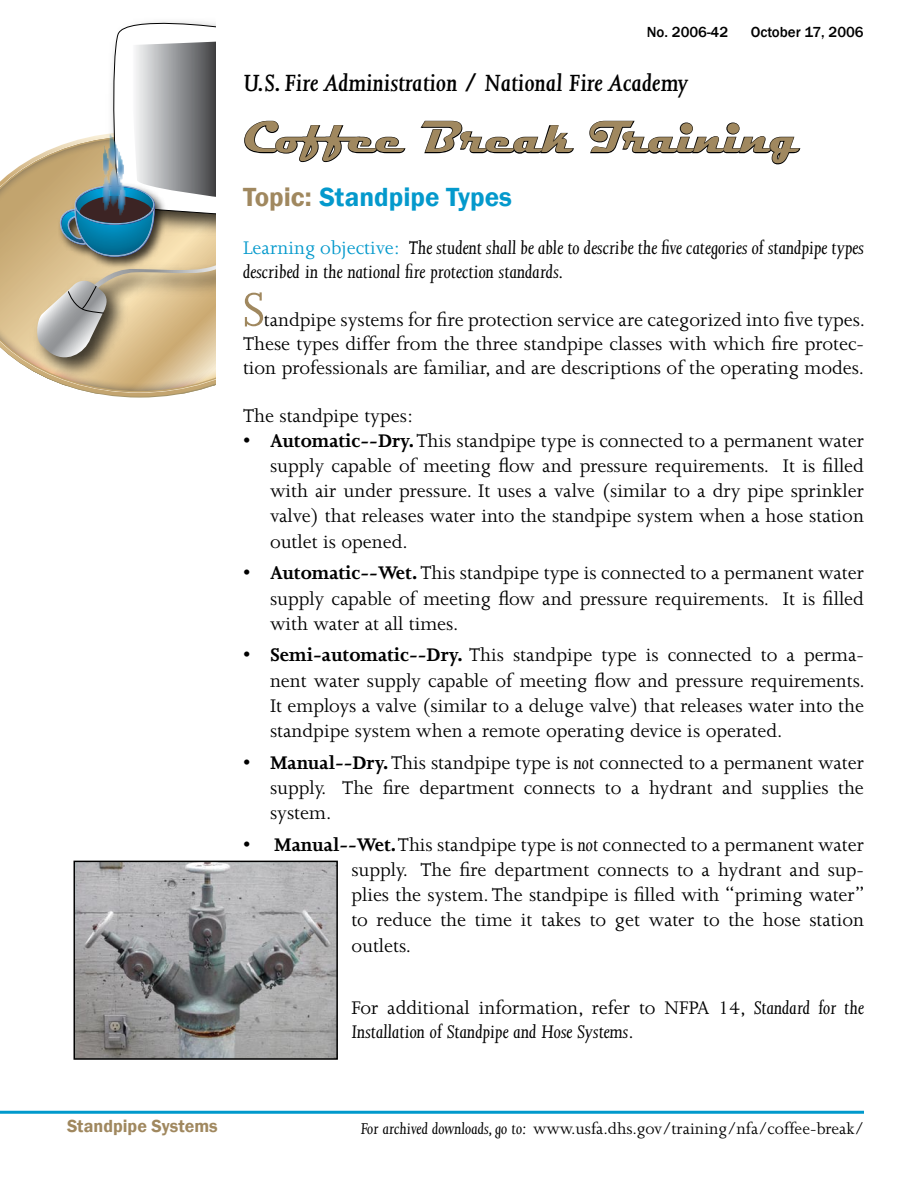
<style>
.page{position:relative;width:918px;height:1188px;background:#fff}
.page>*{position:absolute;margin:0;border:0;box-sizing:border-box;transform-origin:0 0}
.Body_text_14pt{font:54px "Joanna MT Std";color:#a0885f}
.Body_text{font:700 45px "Magneto";color:#a0885f}
.Body_text-2{font:italic 600 27px "Joanna MT Std";color:#000}
.Topic{font:600 27px "Franklin Gothic";color:#0499cc}
.bullet_list_14pt{font:21px/25.2px "Joanna MT Std";color:#000;text-align:justify}
.Body_text_14pt-2{font:italic 21px/24px "Joanna MT Std";color:#000}
.Body_text_14pt-3{font:21px/24px "Joanna MT Std";color:#000;text-align:justify}
.Body_text-3{font:18px "Joanna MT Std";color:#000}
.t1{font:600 18px "Franklin Gothic";color:#a0885f}
.t2{font:500 15px "Franklin Gothic";color:#000}
.s1{color:#a0885f}
.s2{font-style:normal;color:#0499cc}
.s3{font-weight:700}
.s4{font-style:italic}
.s5{font-style:normal}
</style>
<div class="page">
<svg style="left:0;top:157px;width:110px;height:235px"></svg>
<svg style="left:110px;top:386px;width:102px;height:12px"></svg>
<img style="left:26px;top:247px;width:190px;height:139px">
<svg style="left:35px;top:21px;width:181px;height:343px"></svg>
<img style="left:57px;top:100px;width:14px;height:156px">
<img style="left:71px;top:105px;width:100px;height:157px">
<img style="left:62px;top:88px;width:106px;height:164px">
<hr style="left:0;top:1111px;width:864px;height:3px;background:#09c">
<svg style="left:244px;top:120px;width:162px;height:43px"></svg>
<svg style="left:420px;top:120px;width:154px;height:34px"></svg>
<svg style="left:589px;top:120px;width:212px;height:45px"></svg>
<img style="left:77px;top:864px;width:258px;height:193px">
<div style="left:74px;top:861px;width:264px;height:199px;border:2px solid #000"></div>
<p class="t2" style="left:647px;top:22px;width:83px">No. 2006-42</p>
<p class="t2" style="left:751px;top:22px;width:115px">October 17, 2006</p>
<p class="Body_text-2" style="left:243px;top:69px;width:447px">U.S. Fire Administration / National Fire Academy</p>
<p class="Body_text" style="left:243px;top:112px;width:558px">Coffee Break Training</p>
<p class="Topic" style="left:243px;top:180px;width:270px"><span class="s1">Topic:</span> Standpipe Types</p>
<p class="Body_text_14pt-2" style="left:243px;top:235px;width:622px"><span class="s2">Learning objective:</span> The student shall be able to describe the five categories of standpipe types described in the national fire protection standards.</p>
<p class="Body_text_14pt" style="left:243px;top:281px;width:23px">S</p>
<p class="Body_text_14pt-3" style="left:243px;top:308px;width:623px;text-indent:21px">tandpipe systems for fire protection service are categorized into five types.<br>These types differ from the three standpipe classes with which fire protec&shy;tion professionals are familiar, and are descriptions of the operating modes.</p>
<p class="Body_text_14pt-3" style="left:243px;top:404px;width:172px">The standpipe types:</p>
<p class="bullet_list_14pt" style="left:270px;top:428px;width:595px;text-indent:-27px">• <span class="s3">Automatic--Dry.</span> This standpipe type is connected to a permanent water supply capable of meeting flow and pressure requirements. It is filled with air under pressure. It uses a valve (similar to a dry pipe sprinkler valve) that releases water into the standpipe system when a hose station outlet is opened.</p>
<p class="bullet_list_14pt" style="left:270px;top:561px;width:595px;text-indent:-27px">• <span class="s3">Automatic--Wet.</span> This standpipe type is connected to a permanent water supply capable of meeting flow and pressure requirements. It is filled with water at all times.</p>
<p class="bullet_list_14pt" style="left:270px;top:643px;width:596px;text-indent:-27px">• <span class="s3">Semi-automatic--Dry.</span> This standpipe type is connected to a perma&shy;nent water supply capable of meeting flow and pressure requirements.<br>It employs a valve (similar to a deluge valve) that releases water into the standpipe system when a remote operating device is operated.</p>
<p class="bullet_list_14pt" style="left:270px;top:750px;width:595px;text-indent:-27px">• <span class="s3">Manual--Dry.</span> This standpipe type is <span class="s4">not</span> connected to a permanent water supply. The fire department connects to a hydrant and supplies the system.</p>
<p class="bullet_list_14pt" style="left:351px;top:832px;width:515px;text-indent:-108px">• <span class="s3">Manual--Wet.</span> This standpipe type is <span class="s4">not</span> connected to a permanent water supply. The fire department connects to a hydrant and sup&shy;plies the system. The standpipe is filled with “priming water” to reduce the time it takes to get water to the hose station outlets.</p>
<p class="Body_text_14pt-2" style="left:351px;top:996px;width:514px"><span class="s5">For additional information, refer to NFPA 14,</span> Standard for the<br>Installation of Standpipe and Hose Systems<span class="s5">.</span></p>
<p class="t1" style="left:67px;top:1115px;width:152px">Standpipe Systems</p>
<p class="Body_text-3" style="left:361px;top:1119px;width:505px"><span class="s4">For archived downloads, go to:</span> www.usfa.dhs.gov/training/nfa/coffee-break/</p>
</div>
